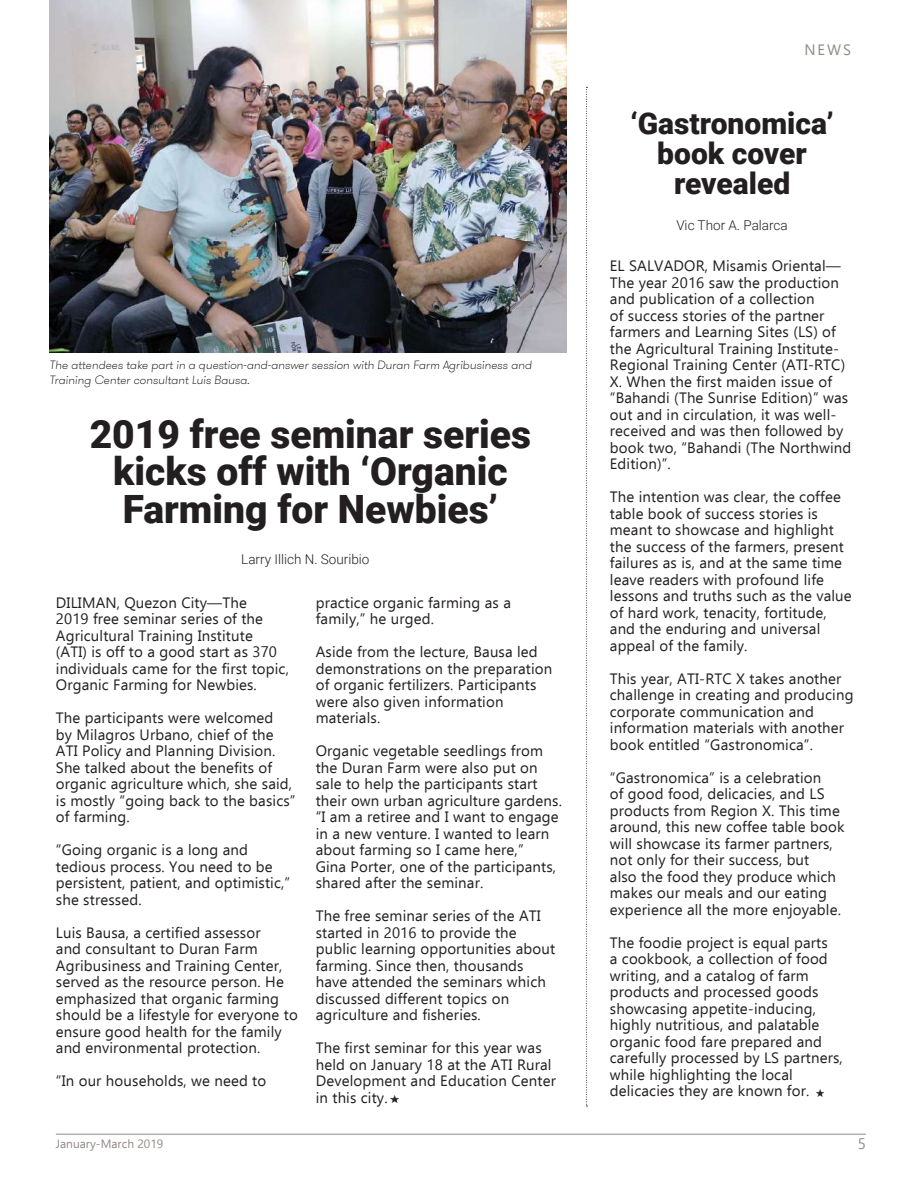
<style>
.page{position:relative;width:918px;height:1188px;background:#fff}
.page>*{position:absolute;margin:0;border:0;box-sizing:border-box;transform-origin:0 0}
.t1{font:900 39px/37.5px "Roboto";color:#231f20;text-align:center}
.t2{font:900 30px/30px "Roboto";color:#231f20;text-align:center}
.t3{font:15px/16.5px "Ebrima";letter-spacing:.01em;color:#231f20}
.t4{font:15px "Ebrima";color:#928a87}
.t5{font:15px "Ebrima";color:#908885}
.t6{font:300 13.5px "Roboto";color:#231f20}
.t7{font:italic 100 12px/14.4px "GT Walsheim Pro";color:#000}
.t8{font:12px "Ebrima";color:#928a87}
</style>
<div class="page">
<hr style="left:56px;top:1134px;width:810px;height:1px;background:#928a87">
<svg style="left:391px;top:1095px;width:7px;height:8px"></svg>
<svg style="left:586px;top:87px;width:1px;height:1020px"></svg>
<svg style="left:817px;top:1089px;width:7px;height:7px"></svg>
<img style="left:50px;top:0;width:517px;height:352px">
<p class="t4" style="left:804px;top:39px;width:48px">NEWS</p>
<p class="t7" style="left:50px;top:358px;width:484px">The attendees take part in a question-and-answer session with Duran Farm Agribusiness and<br>Training Center consultant Luis Bausa.</p>
<h1 class="t1" style="left:90px;top:414px;width:443px">2019 free seminar series kicks off with ‘Organic<br>Farming for Newbies’</h1>
<p class="t6" style="left:241px;top:550px;width:130px">Larry Illich N. Souribio</p>
<p class="t3" style="left:56px;top:594px;width:235px">DILIMAN, Quezon City—The<br>2019 free seminar series of the<br>Agricultural Training Institute<br>(ATI) is off to a good start as 370 individuals came for the first topic,<br>Organic Farming for Newbies.</p>
<p class="t3" style="left:56px;top:709px;width:241px">The participants were welcomed<br>by Milagros Urbano, chief of the<br>ATI Policy and Planning Division.<br>She talked about the benefits of organic agriculture which, she said, is mostly “going back to the basics” of farming.</p>
<p class="t3" style="left:56px;top:841px;width:236px">“Going organic is a long and tedious process. You need to be persistent, patient, and optimistic,” she stressed.</p>
<p class="t3" style="left:56px;top:924px;width:243px">Luis Bausa, a certified assessor<br>and consultant to Duran Farm Agribusiness and Training Center, served as the resource person. He emphasized that organic farming should be a lifestyle for everyone to ensure good health for the family and environmental protection.</p>
<p class="t3" style="left:56px;top:1072px;width:212px">“In our households, we need to</p>
<p class="t3" style="left:316px;top:594px;width:197px">practice organic farming as a family,” he urged.</p>
<p class="t3" style="left:316px;top:643px;width:238px">Aside from the lecture, Bausa led demonstrations on the preparation of organic fertilizers. Participants were also given information materials.</p>
<p class="t3" style="left:316px;top:742px;width:248px">Organic vegetable seedlings from the Duran Farm were also put on sale to help the participants start their own urban agriculture gardens. “I am a retiree and I want to engage in a new venture. I wanted to learn about farming so I came here,”<br>Gina Porter, one of the participants, shared after the seminar.</p>
<p class="t3" style="left:316px;top:907px;width:241px">The free seminar series of the ATI started in 2016 to provide the public learning opportunities about farming. Since then, thousands have attended the seminars which discussed different topics on agriculture and fisheries.</p>
<p class="t3" style="left:316px;top:1039px;width:242px">The first seminar for this year was held on January 18 at the ATI Rural<br>Development and Education Center in this city.</p>
<h2 class="t2" style="left:630px;top:107px;width:205px">‘Gastronomica’ book cover revealed</h2>
<p class="t6" style="left:676px;top:215px;width:113px">Vic Thor A. Palarca</p>
<p class="t3" style="left:610px;top:257px;width:243px">EL SALVADOR, Misamis Oriental—<br>The year 2016 saw the production and publication of a collection<br>of success stories of the partner farmers and Learning Sites (LS) of the Agricultural Training Institute-<br>Regional Training Center (ATI-RTC)<br>X. When the first maiden issue of “Bahandi (The Sunrise Edition)” was out and in circulation, it was well&shy;received and was then followed by book two, “Bahandi (The Northwind<br>Edition)”.</p>
<p class="t3" style="left:610px;top:488px;width:243px">The intention was clear, the coffee table book of success stories is meant to showcase and highlight the success of the farmers, present failures as is, and at the same time leave readers with profound life lessons and truths such as the value of hard work, tenacity, fortitude, and the enduring and universal appeal of the family.</p>
<p class="t3" style="left:610px;top:670px;width:245px">This year, ATI-RTC X takes another challenge in creating and producing corporate communication and information materials with another book entitled “Gastronomica”.</p>
<p class="t3" style="left:610px;top:769px;width:236px">“Gastronomica” is a celebration<br>of good food, delicacies, and LS products from Region X. This time around, this new coffee table book will showcase its farmer partners, not only for their success, but<br>also the food they produce which makes our meals and our eating experience all the more enjoyable.</p>
<p class="t3" style="left:610px;top:934px;width:234px">The foodie project is equal parts<br>a cookbook, a collection of food writing, and a catalog of farm products and processed goods showcasing appetite-inducing, highly nutritious, and palatable organic food fare prepared and carefully processed by LS partners, while highlighting the local delicacies they are known for.</p>
<p class="t8" style="left:56px;top:1135px;width:109px">January-March 2019</p>
<p class="t5" style="left:858px;top:1133px;width:10px">5</p>
</div>
